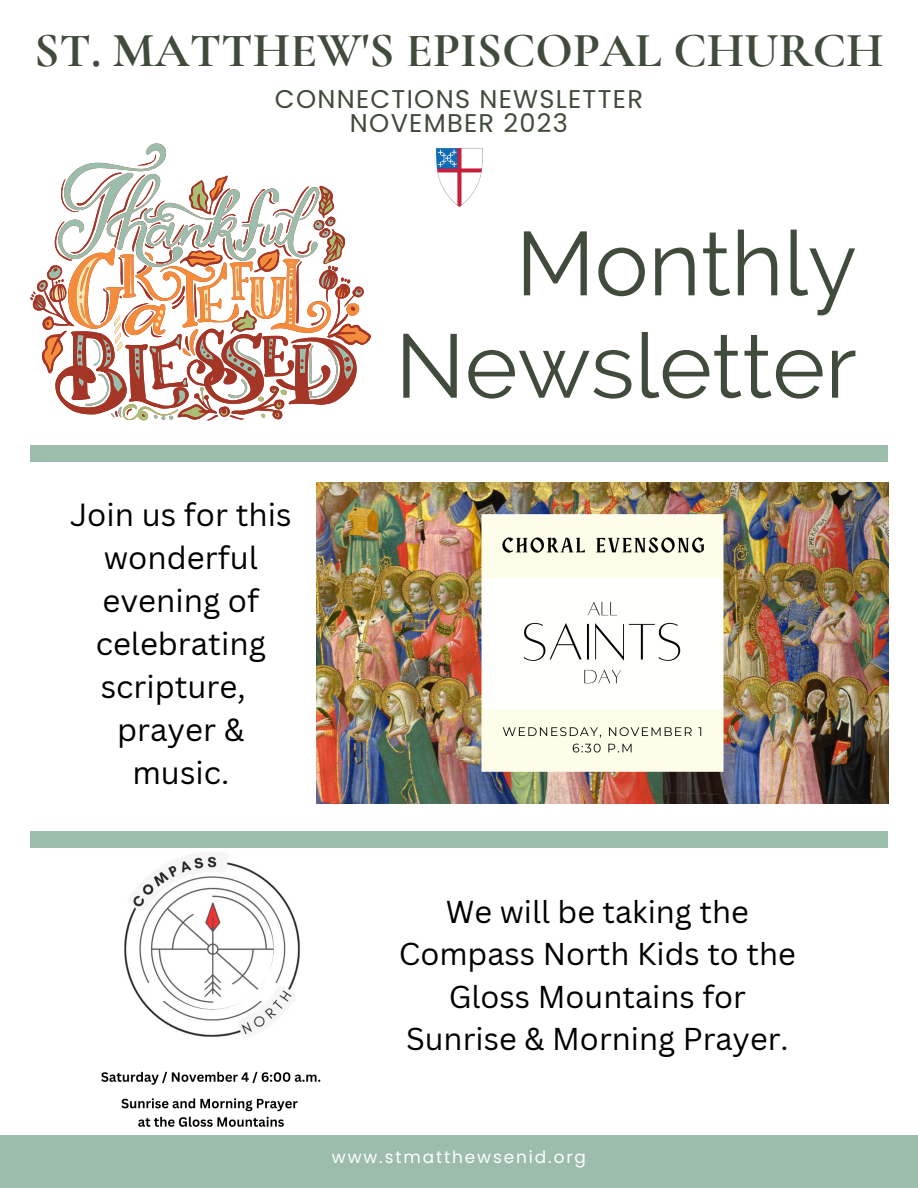
<style>
.page{position:relative;width:918px;height:1188px;background:#fff}
.page>*{position:absolute;margin:0;border:0;box-sizing:border-box;transform-origin:0 0}
.t1{font:90px/102.3px "Raleway";color:#414b3b;text-align:right}
.t2{font:700 49.05px "Cormorant Garamond";color:#414b3b}
.t3{font:31.2px/42.9px "Canva Sans";color:#000;text-align:center}
.t4{font:30.75px "Canva Sans";color:#000}
.t5{font:25.65px "Poppins";letter-spacing:.05em;color:#414b3b}
.t6{font:16.95px "Poppins";letter-spacing:.11em;color:#fff}
</style>
<div class="page">
<div style="left:30px;top:445px;width:857px;height:17px;background:#9cbcac"></div>
<img style="left:101px;top:856px;width:220px;height:271px">
<div style="left:0;top:1135px;width:918px;height:53px;background:#9cbcac"></div>
<img style="left:436px;top:149px;width:46px;height:57px">
<svg style="left:30px;top:155px;width:341px;height:265px"></svg>
<svg style="left:51px;top:257px;width:242px;height:94px"></svg>
<img style="left:317px;top:482px;width:571px;height:322px">
<div style="left:30px;top:831px;width:857px;height:17px;background:#9cbcac"></div>
<p class="t2" style="left:34px;top:21px;width:851px">ST. MATTHEW'S EPISCOPAL CHURCH</p>
<p class="t5" style="left:275px;top:81px;width:369px">CONNECTIONS NEWSLETTER</p>
<p class="t5" style="left:350px;top:105px;width:220px">NOVEMBER 2023</p>
<p class="t3" style="left:70px;top:493px;width:223px">Join us for this wonderful evening of celebrating scripture, prayer &amp; music.</p>
<p class="t1" style="left:395px;top:212px;width:463px">Monthly<br>Newsletter</p>
<p class="t4" style="left:446px;top:890px;width:305px">We will be taking the</p>
<p class="t4" style="left:399px;top:932px;width:399px">Compass North Kids to the</p>
<p class="t4" style="left:449px;top:975px;width:299px">Gloss Mountains for</p>
<p class="t4" style="left:406px;top:1017px;width:384px">Sunrise &amp; Morning Prayer.</p>
<p class="t6" style="left:332px;top:1146px;width:256px">www.stmatthewsenid.org</p>
</div>
